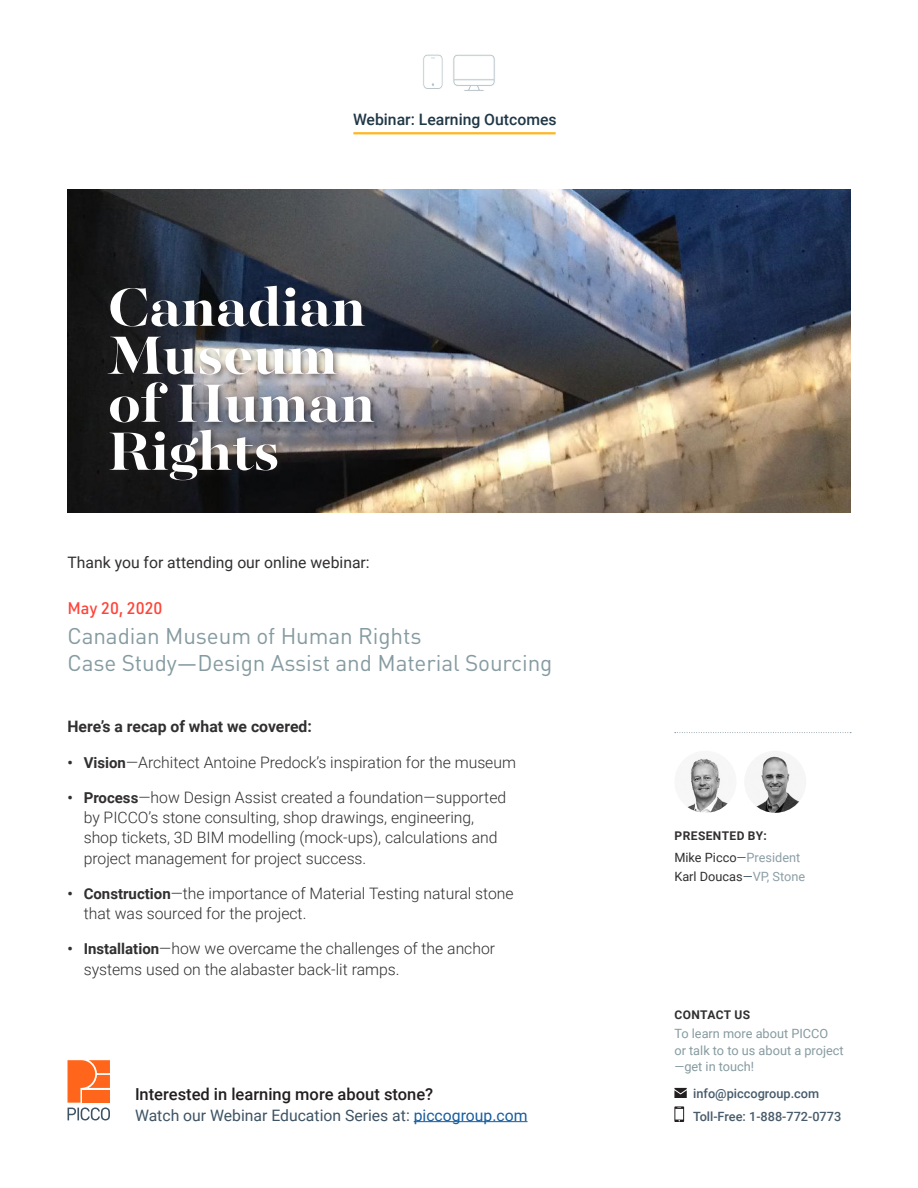
<style>
.page{position:relative;width:918px;height:1188px;background:#fff}
.page>*{position:absolute;margin:0;border:0;box-sizing:border-box;transform-origin:0 0}
.t1{font:700 60px/48px "Majesti Banner";color:#fff}
.t2{font:22.5px "DIN";letter-spacing:-.005em;color:#869ba1}
.t3{font:500 16.5px "Roboto";color:#231f20}
.t4{font:500 16.5px "URWDIN";color:#ff4338}
.t5{font:300 15.75px/20.2px "Roboto";color:#312f30}
.t6{font:15.75px "Roboto";color:#3e5364}
.t7{font:15.75px "Roboto";color:#312f30}
.t8{font:700 15.75px "Roboto";color:#312f30}
.t9{font:500 15.75px "Roboto";color:#203746}
.t10{font:12.75px "Roboto";color:#869ba1}
.t11{font:500 12.75px "Roboto";color:#475b6b}
.t12{font:12.75px "Roboto";color:#312f30}
.Column_Subtitle{font:700 12px "Roboto";letter-spacing:.035em;color:#312f30}
.s1{font-weight:700;font-size:15px}
.s2{color:#175d9e}
.s3{color:#475b6b}
.s4{color:#8c9fa6}
</style>
<div class="page">
<svg style="left:675px;top:732px;width:176px;height:1px"></svg>
<img style="left:674px;top:751px;width:62px;height:62px;border-radius:31px">
<img style="left:744px;top:751px;width:62px;height:62px;border-radius:31px">
<img style="left:68px;top:189px;width:782px;height:324px">
<hr style="left:353px;top:132px;width:203px;height:2px;background:#ffb620">
<div style="left:105px;top:282px;width:277px;height:207px;background:#231f20;opacity:.65"></div>
<hr style="left:414px;top:1121px;width:114px;height:1px;background:#175d9e">
<svg style="left:423px;top:54px;width:20px;height:35px"></svg>
<svg style="left:453px;top:54px;width:42px;height:37px"></svg>
<svg style="left:68px;top:1060px;width:42px;height:60px"></svg>
<svg style="left:674px;top:1088px;width:13px;height:10px"></svg>
<svg style="left:674px;top:1106px;width:10px;height:16px"></svg>
<p class="t9" style="left:353px;top:109px;width:205px">Webinar: Learning Outcomes</p>
<p class="t1" style="left:108px;top:288px;width:259px">Canadian<br>Museum</p>
<p class="t1" style="left:108px;top:384px;width:268px">of Human</p>
<p class="t1" style="left:108px;top:432px;width:173px">Rights</p>
<p class="t7" style="left:68px;top:551px;width:304px">Thank you for attending our online webinar:</p>
<p class="t4" style="left:68px;top:597px;width:97px">May 20, 2020</p>
<p class="t2" style="left:68px;top:622px;width:356px">Canadian Museum of Human Rights</p>
<p class="t2" style="left:68px;top:649px;width:486px">Case Study—Design Assist and Material Sourcing</p>
<p class="t8" style="left:68px;top:716px;width:246px">Here’s a recap of what we covered:</p>
<p class="t5" style="left:68px;top:751px;width:450px"><span class="s1">• Vision</span>—Architect Antoine Predock’s inspiration for the museum</p>
<p class="t5" style="left:84px;top:786px;width:424px;text-indent:-16px"><span class="s1">• Process</span>—how Design Assist created a foundation—supported by PICCO’s stone consulting, shop drawings, engineering, shop tickets, 3D BIM modelling (mock-ups), calculations and project management for project success.</p>
<p class="t5" style="left:84px;top:882px;width:431px;text-indent:-16px"><span class="s1">• Construction</span>—the importance of Material Testing natural stone that was sourced for the project.</p>
<p class="t5" style="left:84px;top:938px;width:413px;text-indent:-16px"><span class="s1">• Installation</span>—how we overcame the challenges of the anchor systems used on the alabaster back-lit ramps.</p>
<p class="t3" style="left:135px;top:1082px;width:300px">Interested in learning more about stone?</p>
<p class="t6" style="left:135px;top:1104px;width:394px">Watch our Webinar Education Series at: <span class="s2">piccogroup.com</span></p>
<p class="Column_Subtitle" style="left:675px;top:828px;width:94px">PRESENTED BY:</p>
<p class="t12" style="left:674px;top:848px;width:128px">Mike Picco<span class="s3">—</span><span class="s4">President</span></p>
<p class="t12" style="left:674px;top:867px;width:132px">Karl Doucas<span class="s3">—</span><span class="s4">VP, Stone</span></p>
<p class="Column_Subtitle" style="left:675px;top:1006px;width:77px">CONTACT US</p>
<p class="t10" style="left:674px;top:1025px;width:155px">To learn more about PICCO</p>
<p class="t10" style="left:674px;top:1041px;width:171px">or talk to to us about a project</p>
<p class="t10" style="left:674px;top:1058px;width:81px">—get in touch!</p>
<p class="t11" style="left:693px;top:1085px;width:128px">info@piccogroup.com</p>
<p class="t11" style="left:693px;top:1107px;width:150px">Toll-Free: 1-888-772-0773</p>
</div>
